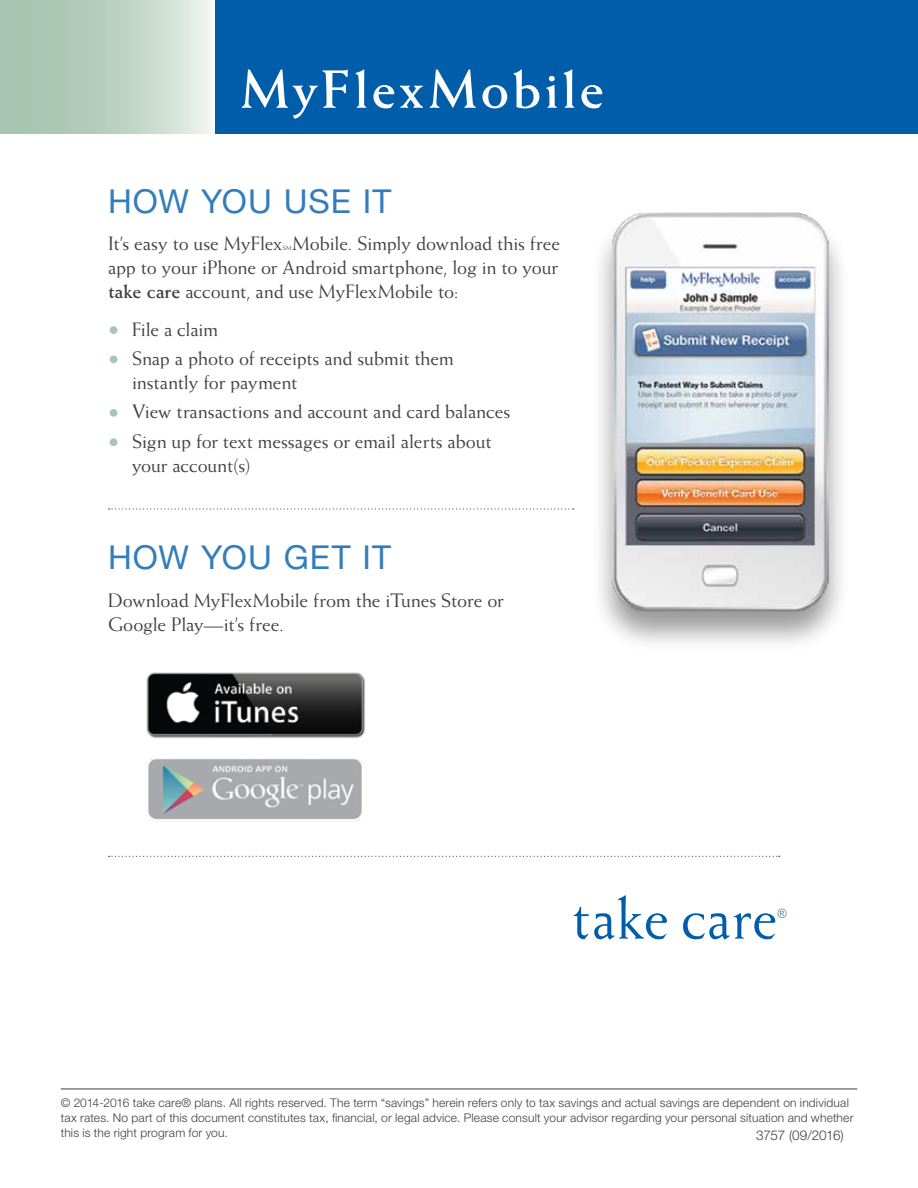
<style>
.page{position:relative;width:918px;height:1188px;background:#fff}
.page>*{position:absolute;margin:0;border:0;box-sizing:border-box;transform-origin:0 0}
.t1{font:700 54px "Weiss";letter-spacing:.065em;color:#fff}
.t2{font:33px "Helvetica Neue LT Pro";letter-spacing:.03em;color:#337dbb}
.t3{font:19.5px/24px "Weiss";letter-spacing:-.005em;color:#414042}
.t4{font:300 13.5px "Helvetica Neue LT Pro";letter-spacing:-.025em;color:#414042}
.t5{font:300 12px/15px "Helvetica Neue LT Pro";letter-spacing:.015em;color:#414042}
.t6{font:6.15px "Weiss";color:#414042}
.s1{font-weight:700}
.s2{font-size:22.5px;color:#fff}
</style>
<div class="page">
<svg style="left:0;top:0;width:210px;height:134px;background:#bcd3c3"></svg>
<div style="left:215px;top:0;width:703px;height:134px;background:#005daa"></div>
<svg style="left:109px;top:508px;width:465px;height:2px"></svg>
<img style="left:146px;top:758px;width:217px;height:64px">
<img style="left:146px;top:672px;width:219px;height:67px">
<hr style="left:61px;top:1089px;width:796px;height:1px;background:#414042">
<svg style="left:109px;top:856px;width:671px;height:1px"></svg>
<svg style="left:573px;top:895px;width:94px;height:45px"></svg>
<svg style="left:683px;top:909px;width:104px;height:31px"></svg>
<div style="left:590px;top:210px;width:261px;height:444px;background:#000;opacity:.4"></div>
<img style="left:612px;top:213px;width:216px;height:398px">
<h1 class="t1" style="left:241px;top:57px;width:365px">MyFlexMobile</h1>
<h2 class="t2" style="left:108px;top:180px;width:285px">HOW YOU USE IT</h2>
<p class="t3" style="left:108px;top:231px;width:176px">It’s easy to use MyFlex</p>
<p class="t6" style="left:283px;top:245px;width:10px">SM</p>
<p class="t3" style="left:108px;top:231px;width:454px;text-align:justify;text-indent:185px">Mobile. Simply download this free app to your iPhone or Android smartphone, log in to your <span class="s1">take care</span> account, and use MyFlexMobile to:</p>
<p class="t3" style="left:108px;top:317px;width:112px"><span class="s2">•</span> File a claim</p>
<p class="t3" style="left:132px;top:346px;width:324px;text-indent:-24px"><span class="s2">•</span> Snap a photo of receipts and submit them instantly for payment</p>
<p class="t3" style="left:108px;top:399px;width:404px"><span class="s2">•</span> View transactions and account and card balances</p>
<p class="t3" style="left:132px;top:429px;width:361px;text-indent:-24px"><span class="s2">•</span> Sign up for text messages or email alerts about your account(s)</p>
<h2 class="t2" style="left:108px;top:537px;width:285px">HOW YOU GET IT</h2>
<p class="t3" style="left:108px;top:588px;width:397px">Download MyFlexMobile from the iTunes Store or<br>Google Play—it’s free.</p>
<p class="t5" style="left:61px;top:1095px;width:794px">© 2014-2016 take care® plans. All rights reserved. The term “savings” herein refers only to tax savings and actual savings are dependent on individual tax rates. No part of this document constitutes tax, financial, or legal advice. Please consult your advisor regarding your personal situation and whether this is the right program for you.</p>
<p class="t4" style="left:756px;top:1127px;width:89px">3757 (09/2016)</p>
</div>
